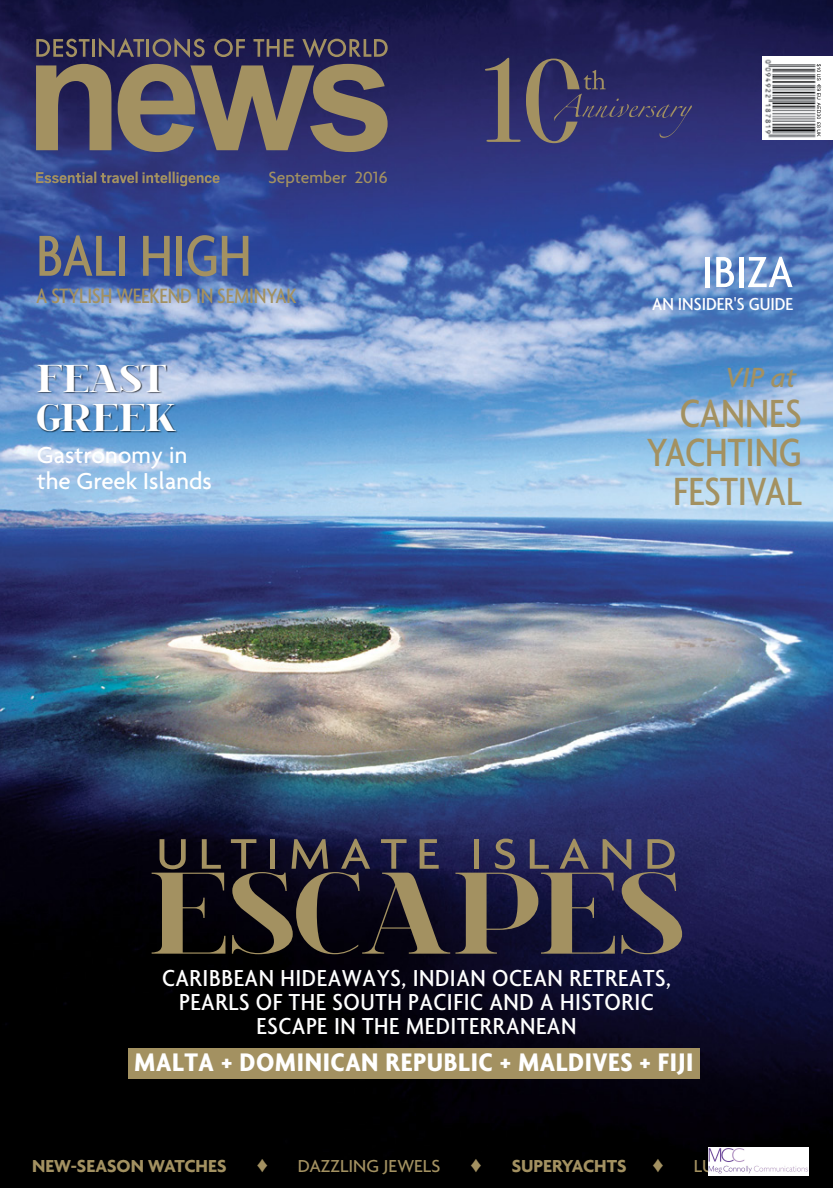
<style>
.page{position:relative;width:833px;height:1188px;background:#fff}
.page>*{position:absolute;margin:0;border:0;box-sizing:border-box;transform-origin:0 0}
.t1{font:700 121.88px "spinwerad";color:#a39161;scale:1.09 1}
.t2{font:500 condensed 62.5px "Agenda";letter-spacing:-.01em;color:#a39161}
.t3{font:500 condensed 47.12px "Agenda";color:#fff;scale:1.09 1}
.t4{font:500 46.25px "Agenda";letter-spacing:.19em;color:#a39161;scale:1.09 1}
.t5{font:500 condensed 42.5px/39px "Agenda";color:#a39161;text-align:right}
.t6{font:700 40.25px/38.8px "spinwerad";color:#fff;scale:1.1 1}
.t7{font:italic 500 30px "Agenda";color:#a39161}
.t8{font:700 condensed 27.5px "Agenda";letter-spacing:.02em;color:#fff;scale:1.09 1}
.t9{font:500 condensed 25px/24.1px "Agenda";letter-spacing:.02em;color:#fff;text-align:center;scale:1.09 1}
.t10{font:500 24.88px/26.5px "Agenda";color:#fff}
.t11{font:500 condensed 22.5px "Agenda";letter-spacing:-.01em;color:#a39161}
.t12{font:700 18.75px "Agenda";color:#a39161}
.t13{font:500 condensed 18.75px "Agenda";color:#fff;scale:1.09 1}
.t14{font:500 18.75px "Agenda";color:#a39161}
.t15{font:500 17.5px "Agenda";color:#a39161}
</style>
<div class="page">
<img style="left:0;top:0;width:833px;height:1187px">
<svg style="left:36px;top:64px;width:75px;height:86px"></svg>
<svg style="left:118px;top:64px;width:269px;height:88px"></svg>
<svg style="left:36px;top:39px;width:54px;height:18px"></svg>
<hr style="left:92px;top:39px;width:3px;height:18px;background:#a39161">
<svg style="left:99px;top:38px;width:106px;height:20px"></svg>
<svg style="left:214px;top:39px;width:31px;height:18px"></svg>
<svg style="left:253px;top:39px;width:40px;height:18px"></svg>
<svg style="left:302px;top:38px;width:86px;height:20px"></svg>
<svg style="left:36px;top:171px;width:183px;height:15px"></svg>
<div style="left:762px;top:56px;width:71px;height:84px;background:#fff"></div>
<img style="left:765px;top:59px;width:53px;height:79px">
<svg style="left:816px;top:64px;width:5px;height:72px"></svg>
<div style="left:128px;top:1047px;width:572px;height:31px;background:#a39161"></div>
<div style="left:37px;top:365px;width:141px;height:67px;background:#000;opacity:.75"></div>
<svg style="left:485px;top:58px;width:35px;height:84px"></svg>
<svg style="left:526px;top:59px;width:166px;height:84px"></svg>
<img style="left:708px;top:1146px;width:100px;height:29px">
<svg style="left:257px;top:1158px;width:10px;height:13px"></svg>
<svg style="left:471px;top:1158px;width:10px;height:13px"></svg>
<svg style="left:653px;top:1158px;width:10px;height:13px"></svg>
<p class="t15" style="left:268px;top:166px;width:121px">September 2016</p>
<p class="t2" style="left:36px;top:219px;width:217px">BALI HIGH</p>
<p class="t11" style="left:36px;top:282px;width:262px">A STYLISH WEEKEND IN SEMINYAK</p>
<p class="t6" style="left:37px;top:357px;width:129px">FEAST<br>GREEK</p>
<p class="t10" style="left:37px;top:441px;width:176px">Gastronomy in the Greek Islands</p>
<p class="t3" style="left:702px;top:244px;width:85px">IBIZA</p>
<p class="t13" style="left:652px;top:293px;width:131px">AN INSIDER'S GUIDE</p>
<p class="t7" style="left:725px;top:359px;width:72px">VIP at</p>
<p class="t5" style="left:647px;top:392px;width:156px">CANNES<br>YACHTING<br>FESTIVAL</p>
<p class="t4" style="left:156px;top:825px;width:479px">u ltimate island</p>
<p class="t1" style="left:149px;top:826px;width:492px">ESCAPES</p>
<p class="t9" style="left:162px;top:964px;width:468px">CARIBBEAN HIDEAWAYS, INDIAN OCEAN RETREATS,<br>PEARLS OF THE SOUTH PACIFIC AND A HISTORIC<br>ESCAPE IN THE MEDITERRANEAN</p>
<p class="t8" style="left:134px;top:1045px;width:515px">MALTA + DOMINICAN REPUBLIC + MALDIVES + FIJI</p>
<p class="t12" style="left:32px;top:1153px;width:196px">NEW-SEASON WATCHES</p>
<p class="t14" style="left:298px;top:1154px;width:144px">dazzling JEWELS</p>
<p class="t12" style="left:512px;top:1153px;width:116px">SUPERYACHTS</p>
</div>
